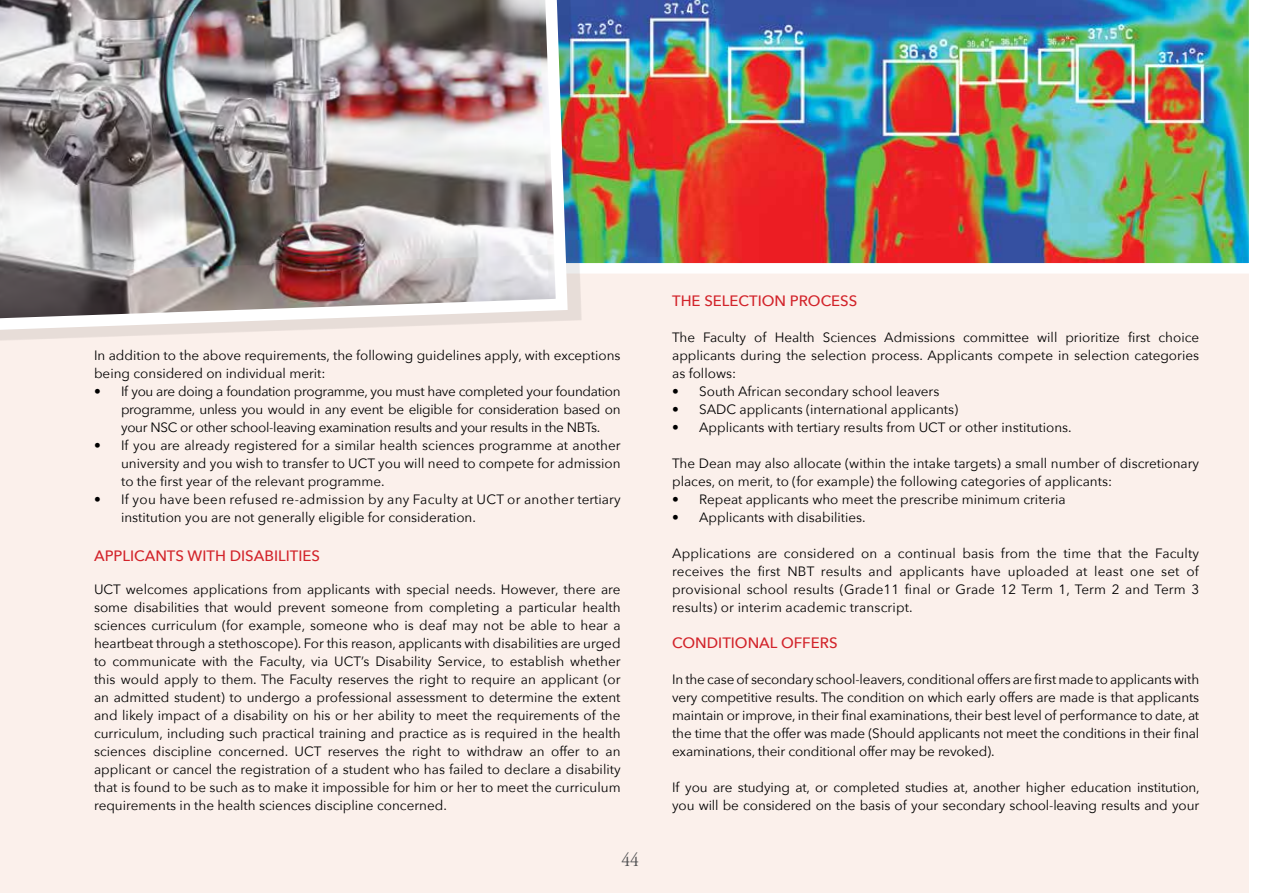
<style>
.page{position:relative;width:1263px;height:893px;background:#fff}
.page>*{position:absolute;margin:0;border:0;box-sizing:border-box;transform-origin:0 0}
.t1{font:19.5px "Adobe Garamond Pro";color:#515254;scale:.9 1}
.t2{font:500 15px "Avenir Next";color:#d2232a}
.t3{font:13.5px/18px "Avenir Next";color:#000;text-align:justify}
</style>
<div class="page">
<div style="left:0;top:232px;width:1248px;height:661px;background:#fbf0eb"></div>
<img style="left:582px;top:0;width:667px;height:274px">
<div style="left:0;top:0;width:582px;height:342px;background:#000;opacity:.08"></div>
<img style="left:0;top:0;width:574px;height:338px">
<p class="t3" style="left:94px;top:346px;width:528px">In addition to the above requirements, the following guidelines apply, with exceptions being considered on individual merit:</p>
<p class="t3" style="left:121px;top:382px;width:501px;text-indent:-27px">• If you are doing a foundation programme, you must have completed your foundation programme, unless you would in any event be eligible for consideration based on your NSC or other school-leaving examination results and your results in the NBTs.</p>
<p class="t3" style="left:121px;top:436px;width:501px;text-indent:-27px">• If you are already registered for a similar health sciences programme at another university and you wish to transfer to UCT you will need to compete for admission to the first year of the relevant programme.</p>
<p class="t3" style="left:121px;top:490px;width:501px;text-indent:-27px">• If you have been refused re-admission by any Faculty at UCT or another tertiary institution you are not generally eligible for consideration.</p>
<p class="t2" style="left:94px;top:543px;width:227px">APPLICANTS WITH DISABILITIES</p>
<p class="t3" style="left:94px;top:580px;width:528px">UCT welcomes applications from applicants with special needs. However, there are some disabilities that would prevent someone from completing a particular health sciences curriculum (for example, someone who is deaf may not be able to hear a heartbeat through a stethoscope). For this reason, applicants with disabilities are urged to communicate with the Faculty, via UCT’s Disability Service, to establish whether this would apply to them. The Faculty reserves the right to require an applicant (or an admitted student) to undergo a professional assessment to determine the extent and likely impact of a disability on his or her ability to meet the requirements of the curriculum, including such practical training and practice as is required in the health sciences discipline concerned. UCT reserves the right to withdraw an offer to an applicant or cancel the registration of a student who has failed to declare a disability that is found to be such as to make it impossible for him or her to meet the curriculum requirements in the health sciences discipline concerned.</p>
<h1 class="t1" style="left:621px;top:848px;width:21px">44</h1>
<p class="t2" style="left:672px;top:288px;width:187px">THE SELECTION PROCESS</p>
<p class="t3" style="left:672px;top:328px;width:529px">The Faculty of Health Sciences Admissions committee will prioritize first choice applicants during the selection process. Applicants compete in selection categories as follows:</p>
<p class="t3" style="left:672px;top:382px;width:269px">• South African secondary school leavers</p>
<p class="t3" style="left:672px;top:400px;width:287px">• SADC applicants (international applicants)</p>
<p class="t3" style="left:672px;top:418px;width:401px">• Applicants with tertiary results from UCT or other institutions.</p>
<p class="t3" style="left:672px;top:454px;width:528px">The Dean may also allocate (within the intake targets) a small number of discretionary places, on merit, to (for example) the following categories of applicants:</p>
<p class="t3" style="left:672px;top:490px;width:395px">• Repeat applicants who meet the prescribe minimum criteria</p>
<p class="t3" style="left:672px;top:508px;width:195px">• Applicants with disabilities.</p>
<p class="t3" style="left:672px;top:544px;width:529px">Applications are considered on a continual basis from the time that the Faculty receives the first NBT results and applicants have uploaded at least one set of provisional school results (Grade11 final or Grade 12 Term 1, Term 2 and Term 3 results) or interim academic transcript.</p>
<p class="t2" style="left:672px;top:630px;width:167px">CONDITIONAL OFFERS</p>
<p class="t3" style="left:672px;top:670px;width:529px">In the case of secondary school-leavers, conditional offers are first made to applicants with very competitive results. The condition on which early offers are made is that applicants maintain or improve, in their final examinations, their best level of performance to date, at the time that the offer was made (Should applicants not meet the conditions in their final examinations, their conditional offer may be revoked).</p>
<p class="t3" style="left:672px;top:778px;width:529px">If you are studying at, or completed studies at, another higher education institution, you will be considered on the basis of your secondary school-leaving results and your</p>
</div>
